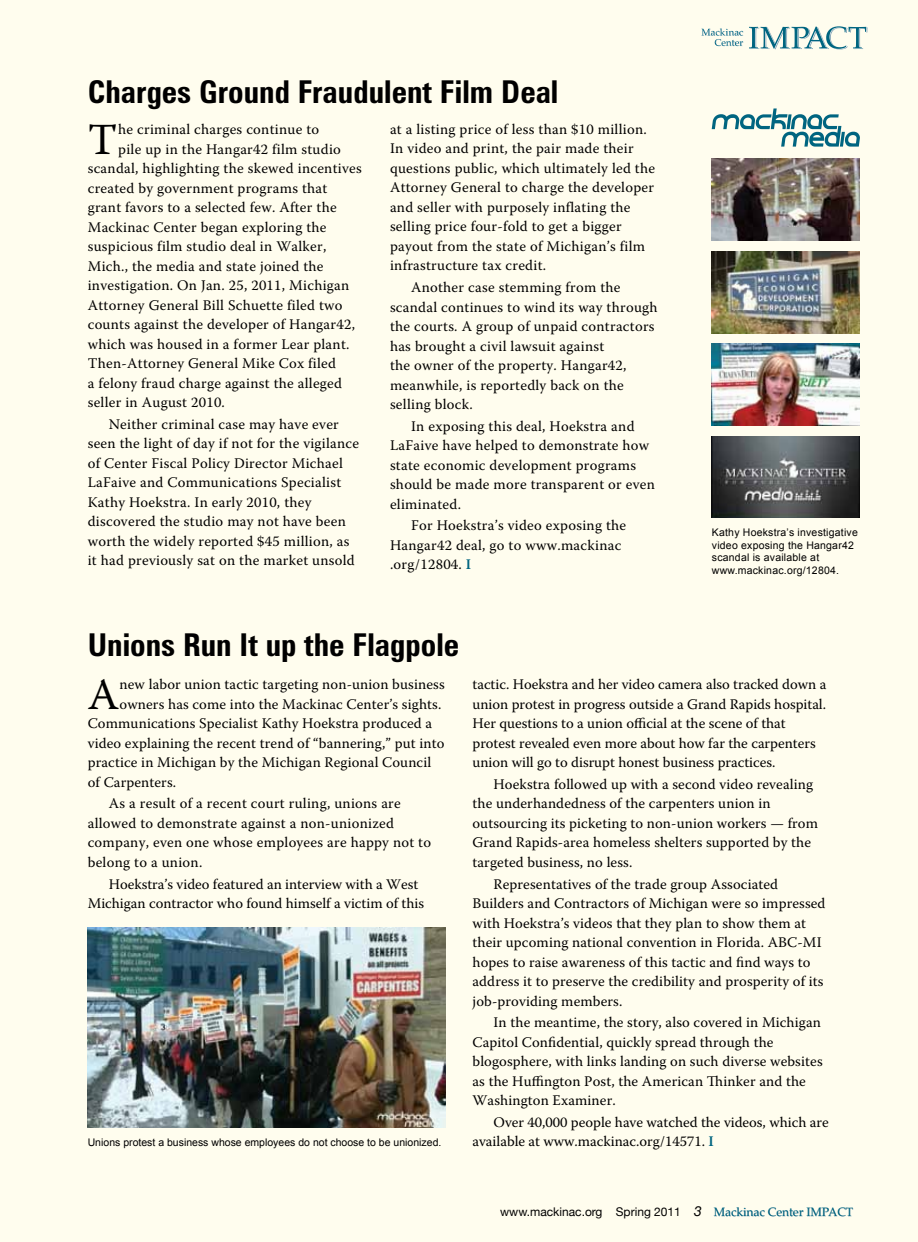
<style>
.page{position:relative;width:918px;height:1242px;background:#fffdee}
.page>*{position:absolute;margin:0;border:0;box-sizing:border-box;transform-origin:0 0}
.t1{font:44.25px "Warnock Pro";color:#000}
.t2{font:700 condensed 31.5px "Zurich BT";color:#000}
.t3{font:14.7px/19.5px "Warnock Pro";letter-spacing:.02em;color:#000}
.t4{font:14.7px/19.5px "Warnock Pro";color:#000}
.t5{font:12px "Helvetica Neue";color:#000}
.t6{font:10.5px/12.6px "Arial";letter-spacing:.02em;color:#000}
.t7{font:10.5px "Arial";color:#000}
.s1{font-weight:600;color:#006580}
.s2{font-style:italic;font-size:13.95px}
.s3{font-family:"Palatino";color:#006580}
</style>
<div class="page">
<svg style="left:749px;top:26px;width:119px;height:24px"></svg>
<svg style="left:702px;top:28px;width:41px;height:18px"></svg>
<img style="left:88px;top:928px;width:358px;height:200px">
<img style="left:712px;top:159px;width:148px;height:82px">
<img style="left:712px;top:251px;width:148px;height:82px">
<img style="left:712px;top:344px;width:148px;height:82px">
<img style="left:712px;top:436px;width:148px;height:82px">
<svg style="left:712px;top:108px;width:148px;height:39px"></svg>
<svg style="left:714px;top:1208px;width:139px;height:9px"></svg>
<h2 class="t2" style="left:88px;top:73px;width:472px">Charges Ground Fraudulent Film Deal</h2>
<h1 class="t1" style="left:88px;top:112px;width:31px">T</h1>
<p class="t3" style="left:118px;top:119px;width:202px">he criminal charges continue to</p>
<p class="t3" style="left:118px;top:139px;width:224px">pile up in the Hangar42 film studio</p>
<p class="t3" style="left:88px;top:158px;width:276px">scandal, highlighting the skewed incentives</p>
<p class="t3" style="left:88px;top:178px;width:241px">created by government programs that</p>
<p class="t3" style="left:88px;top:197px;width:250px">grant favors to a selected few. After the</p>
<p class="t3" style="left:88px;top:217px;width:240px">Mackinac Center began exploring the</p>
<p class="t3" style="left:88px;top:236px;width:240px">suspicious film studio deal in Walker,</p>
<p class="t3" style="left:88px;top:256px;width:237px">Mich., the media and state joined the</p>
<p class="t3" style="left:88px;top:275px;width:263px">investigation. On Jan. 25, 2011, Michigan</p>
<p class="t3" style="left:88px;top:295px;width:256px">Attorney General Bill Schuette filed two</p>
<p class="t3" style="left:88px;top:314px;width:269px">counts against the developer of Hangar42,</p>
<p class="t3" style="left:88px;top:334px;width:263px">which was housed in a former Lear plant.</p>
<p class="t3" style="left:88px;top:353px;width:250px">Then-Attorney General Mike Cox filed</p>
<p class="t3" style="left:88px;top:373px;width:256px">a felony fraud charge against the alleged</p>
<p class="t3" style="left:88px;top:392px;width:139px">seller in August 2010.</p>
<p class="t3" style="left:88px;top:414px;width:273px;text-indent:21px">Neither criminal case may have ever seen the light of day if not for the vigilance of Center Fiscal Policy Director Michael LaFaive and Communications Specialist Kathy Hoekstra. In early 2010, they discovered the studio may not have been worth the widely reported $45 million, as it had previously sat on the market unsold</p>
<p class="t3" style="left:390px;top:119px;width:267px">at a listing price of less than $10 million.<br>In video and print, the pair made their questions public, which ultimately led the Attorney General to charge the developer and seller with purposely inflating the selling price four-fold to get a bigger payout from the state of Michigan’s film infrastructure tax credit.</p>
<p class="t3" style="left:390px;top:277px;width:269px;text-indent:21px">Another case stemming from the scandal continues to wind its way through the courts. A group of unpaid contractors has brought a civil lawsuit against<br>the owner of the property. Hangar42, meanwhile, is reportedly back on the selling block.</p>
<p class="t3" style="left:390px;top:416px;width:266px;text-indent:21px">In exposing this deal, Hoekstra and<br>LaFaive have helped to demonstrate how state economic development programs should be made more transparent or even eliminated.</p>
<p class="t3" style="left:390px;top:516px;width:238px;text-indent:21px">For Hoekstra’s video exposing the<br>Hangar42 deal, go to www.mackinac .org/12804. <span class="s1">I</span></p>
<h2 class="t2" style="left:88px;top:626px;width:373px">Unions Run It up the Flagpole</h2>
<p class="t6" style="left:712px;top:526px;width:147px">Kathy Hoekstra’s investigative video exposing the Hangar42 scandal is available at www.mackinac.org/12804.</p>
<h1 class="t1" style="left:88px;top:668px;width:33px">A</h1>
<p class="t3" style="left:120px;top:675px;width:327px">new labor union tactic targeting non-union business</p>
<p class="t3" style="left:120px;top:694px;width:323px">owners has come into the Mackinac Center’s sights.</p>
<p class="t3" style="left:88px;top:714px;width:346px">Communications Specialist Kathy Hoekstra produced a</p>
<p class="t3" style="left:88px;top:733px;width:358px">video explaining the recent trend of “bannering,” put into</p>
<p class="t3" style="left:88px;top:753px;width:345px">practice in Michigan by the Michigan Regional Council</p>
<p class="t3" style="left:88px;top:772px;width:90px">of Carpenters.</p>
<p class="t3" style="left:88px;top:794px;width:345px;text-indent:21px">As a result of a recent court ruling, unions are allowed to demonstrate against a non-unionized company, even one whose employees are happy not to belong to a union.</p>
<p class="t4" style="left:88px;top:874px;width:338px;text-indent:21px">Hoekstra’s video featured an interview with a West<br>Michigan contractor who found himself a victim of this</p>
<p class="t7" style="left:88px;top:1136px;width:355px">U nions protest a business whose employees do not choose to be unionized.</p>
<p class="t4" style="left:473px;top:674px;width:355px">tactic. Hoekstra and her video camera also tracked down a union protest in progress outside a Grand Rapids hospital.<br>Her questions to a union official at the scene of that protest revealed even more about how far the carpenters union will go to disrupt honest business practices.</p>
<p class="t3" style="left:473px;top:774px;width:347px;text-indent:21px">Hoekstra followed up with a second video revealing the underhandedness of the carpenters union in outsourcing its picketing to non-union workers — from Grand Rapids-area homeless shelters supported by the targeted business, no less.</p>
<p class="t3" style="left:473px;top:874px;width:355px;text-indent:21px">Representatives of the trade group Associated Builders and Contractors of Michigan were so impressed with Hoekstra’s videos that they plan to show them at their upcoming national convention in Florida. ABC-MI hopes to raise awareness of this tactic and find ways to address it to preserve the credibility and prosperity of its job-providing members.</p>
<p class="t3" style="left:473px;top:1012px;width:352px;text-indent:21px">In the meantime, the story, also covered in Michigan Capitol Confidential, quickly spread through the blogosphere, with links landing on such diverse websites as the Huffington Post, the American Thinker and the Washington Examiner.</p>
<p class="t4" style="left:473px;top:1112px;width:358px;text-indent:21px">Over 40,000 people have watched the videos, which are available at www.mackinac.org/14571. <span class="s1">I</span></p>
<p class="t5" style="left:500px;top:1205px;width:355px">www.mackinac.org Spring 2011 <span class="s2">3</span> <span class="s3">Mackinac Center IMPACT</span></p>
</div>
